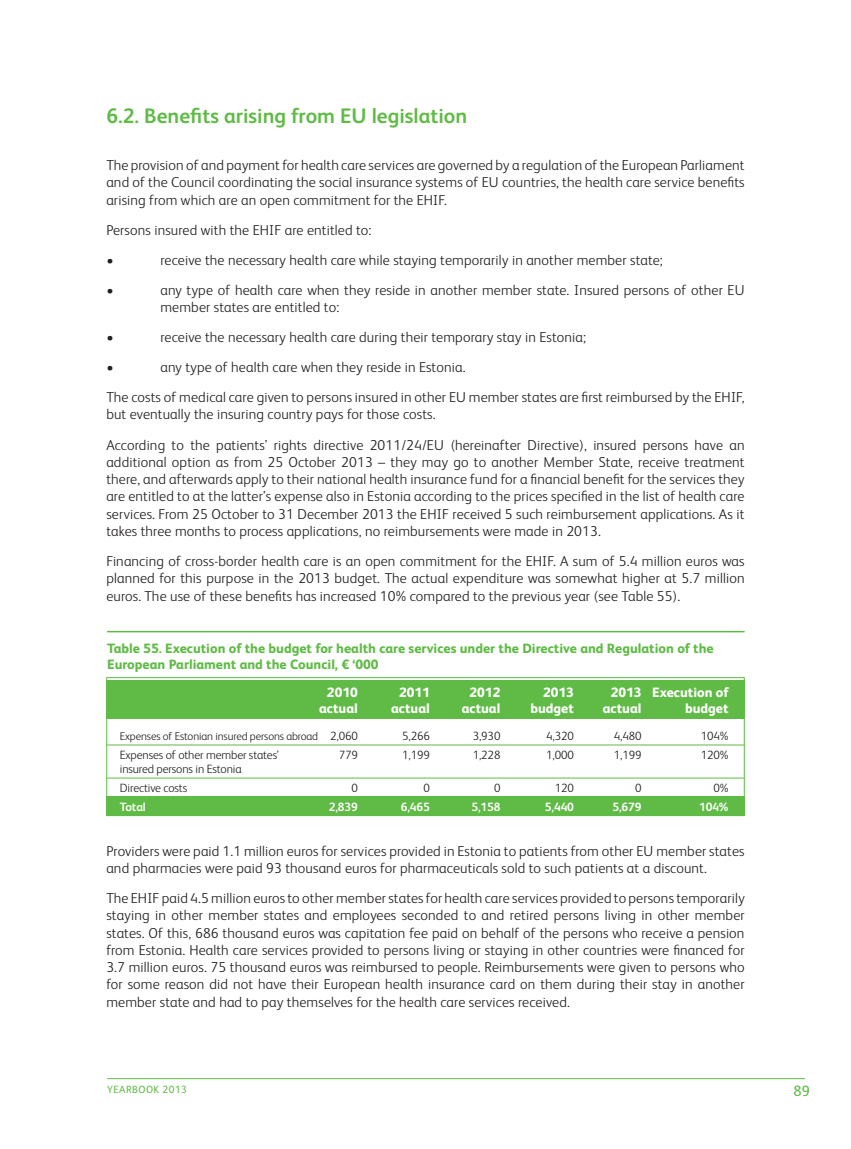
<style>
.page{position:relative;width:851px;height:1149px;background:#fff}
.page>*{position:absolute;margin:0;border:0;box-sizing:border-box;transform-origin:0 0}
.t1{font:700 21px "FS Albert Pro";color:#60bb46}
.t2{font:15px "FS Albert Pro";color:#60bb46}
.t3{font:300 14.4px/17.2px "FS Albert Pro";letter-spacing:.01em;color:#231f20}
.t4{font:800 13.5px/16.2px "FS Albert Pro";color:#60bb46}
.t5{font:800 13.5px "FS Albert Pro";color:#fff}
.t6{font:300 12px/18.6px "FS Albert Pro";letter-spacing:-.01em;color:#231f20}
.t7{font:700 12px "FS Albert Pro";letter-spacing:-.01em;color:#fff}
.t8{font:300 11.25px "FS Albert Pro";letter-spacing:-.01em;color:#231f20}
.t9{font:10.5px "FS Albert Pro";letter-spacing:.04em;color:#60bb46}
.s1{font-size:12px}
</style>
<div class="page">
<hr style="left:107px;top:1077px;width:697px;height:1px;background:#60bb46">
<div style="left:106px;top:796px;width:638px;height:19px;background:#60bb46"></div>
<div style="left:106px;top:680px;width:638px;height:39px;background:#60bb46"></div>
<hr style="left:107px;top:744px;width:636px;height:1px;background:#60bb46">
<hr style="left:107px;top:777px;width:636px;height:1px;background:#60bb46">
<div style="left:106px;top:677px;width:638px;height:138px;border:1px solid #60bb46"></div>
<hr style="left:107px;top:630px;width:637px;height:2px;background:#60bb46">
<h1 class="t1" style="left:106px;top:100px;width:362px">6.2. Benefits arising from EU legislation</h1>
<p class="t3" style="left:106px;top:155px;width:639px;text-align:justify">The provision of and payment for health care services are governed by a regulation of the European Parliament and of the Council coordinating the social insurance systems of EU countries, the health care service benefits arising from which are an open commitment for the EHIF.</p>
<p class="t3" style="left:106px;top:214px;width:267px;line-height:30px">Persons insured with the EHIF are entitled to: •</p>
<p class="t3" style="left:160px;top:250px;width:504px">receive the necessary health care while staying temporarily in another member state;</p>
<p class="t3" style="left:106px;top:280px;width:9px">•</p>
<p class="t3" style="left:160px;top:280px;width:585px">any type of health care when they reside in another member state. Insured persons of other EU member states are entitled to:</p>
<p class="t3" style="left:106px;top:327px;width:9px">•</p>
<p class="t3" style="left:160px;top:327px;width:427px">receive the necessary health care during their temporary stay in Estonia;</p>
<p class="t3" style="left:106px;top:357px;width:9px">•</p>
<p class="t3" style="left:106px;top:351px;width:639px;line-height:30px;text-indent:54px">any type of health care when they reside in Estonia.<br>The costs of medical care given to persons insured in other EU member states are first reimbursed by the EHIF,</p>
<p class="t3" style="left:106px;top:398px;width:639px;line-height:30px">but eventually the insuring country pays for those costs.<br>According to the patients’ rights directive 2011/24/EU (hereinafter Directive), insured persons have an</p>
<p class="t3" style="left:106px;top:452px;width:639px;text-align:justify">additional option as from 25 October 2013 – they may go to another Member State, receive treatment there, and afterwards apply to their national health insurance fund for a financial benefit for the services they are entitled to at the latter’s expense also in Estonia according to the prices specified in the list of health care services. From 25 October to 31 December 2013 the EHIF received 5 such reimbursement applications. As it takes three months to process applications, no reimbursements were made in 2013.</p>
<p class="t3" style="left:106px;top:551px;width:639px;text-align:justify">Financing of cross-border health care is an open commitment for the EHIF. A sum of 5.4 million euros was planned for this purpose in the 2013 budget. The actual expenditure was somewhat higher at 5.7 million euros. The use of these benefits has increased 10% compared to the previous year (see Table 55).</p>
<p class="t4" style="left:107px;top:638px;width:608px">Table 55. Execution of the budget for health care services under the Directive and Regulation of the<br>European Parliament and the Council, € ‘000</p>
<p class="t5" style="left:327px;top:681px;width:32px">2010</p>
<p class="t5" style="left:399px;top:681px;width:32px">2011</p>
<p class="t5" style="left:469px;top:681px;width:32px">2012</p>
<p class="t5" style="left:543px;top:681px;width:32px">2013</p>
<p class="t5" style="left:610px;top:681px;width:119px">2013 Execution of</p>
<p class="t5" style="left:319px;top:697px;width:40px">actual</p>
<p class="t5" style="left:391px;top:697px;width:40px">actual</p>
<p class="t5" style="left:461px;top:697px;width:40px">actual</p>
<p class="t5" style="left:530px;top:697px;width:45px">budget</p>
<p class="t5" style="left:602px;top:697px;width:40px">actual</p>
<p class="t5" style="left:685px;top:697px;width:45px">budget</p>
<p class="t8" style="left:120px;top:728px;width:239px">Expenses of Estonian insured persons abroad <span class="s1">2,060</span></p>
<p class="t6" style="left:402px;top:726px;width:29px">5,266</p>
<p class="t6" style="left:472px;top:726px;width:29px">3,930</p>
<p class="t6" style="left:546px;top:726px;width:29px">4,320</p>
<p class="t6" style="left:613px;top:726px;width:29px">4,480</p>
<p class="t6" style="left:700px;top:726px;width:29px">104%</p>
<p class="t6" style="left:120px;top:744px;width:160px">Expenses of other member states’</p>
<p class="t6" style="left:338px;top:744px;width:21px">779</p>
<p class="t6" style="left:402px;top:744px;width:29px">1,199</p>
<p class="t6" style="left:472px;top:744px;width:29px">1,228</p>
<p class="t6" style="left:546px;top:744px;width:29px">1,000</p>
<p class="t6" style="left:613px;top:744px;width:29px">1,199</p>
<p class="t6" style="left:700px;top:744px;width:29px">120%</p>
<p class="t6" style="left:120px;top:759px;width:123px">insured persons in Estonia<br>Directive costs</p>
<p class="t6" style="left:351px;top:777px;width:8px">0</p>
<p class="t6" style="left:423px;top:777px;width:8px">0</p>
<p class="t6" style="left:494px;top:777px;width:8px">0</p>
<p class="t6" style="left:554px;top:777px;width:21px">120</p>
<p class="t6" style="left:635px;top:777px;width:8px">0</p>
<p class="t6" style="left:713px;top:777px;width:17px">0%</p>
<p class="t7" style="left:120px;top:798px;width:28px">Total</p>
<p class="t7" style="left:329px;top:798px;width:31px">2,839</p>
<p class="t7" style="left:401px;top:798px;width:31px">6,465</p>
<p class="t7" style="left:471px;top:798px;width:31px">5,158</p>
<p class="t7" style="left:545px;top:798px;width:31px">5,440</p>
<p class="t7" style="left:612px;top:798px;width:31px">5,679</p>
<p class="t7" style="left:699px;top:798px;width:31px">104%</p>
<p class="t3" style="left:106px;top:840px;width:639px">Providers were paid 1.1 million euros for services provided in Estonia to patients from other EU member states and pharmacies were paid 93 thousand euros for pharmaceuticals sold to such patients at a discount.</p>
<p class="t3" style="left:106px;top:888px;width:639px;text-align:justify">The EHIF paid 4.5 million euros to other member states for health care services provided to persons temporarily staying in other member states and employees seconded to and retired persons living in other member states. Of this, 686 thousand euros was capitation fee paid on behalf of the persons who receive a pension from Estonia. Health care services provided to persons living or staying in other countries were financed for 3.7 million euros. 75 thousand euros was reimbursed to people. Reimbursements were given to persons who for some reason did not have their European health insurance card on them during their stay in another member state and had to pay themselves for the health care services received.</p>
<p class="t9" style="left:107px;top:1081px;width:81px">YEARBOOK 2013</p>
<p class="t2" style="left:793px;top:1080px;width:18px">89</p>
</div>
